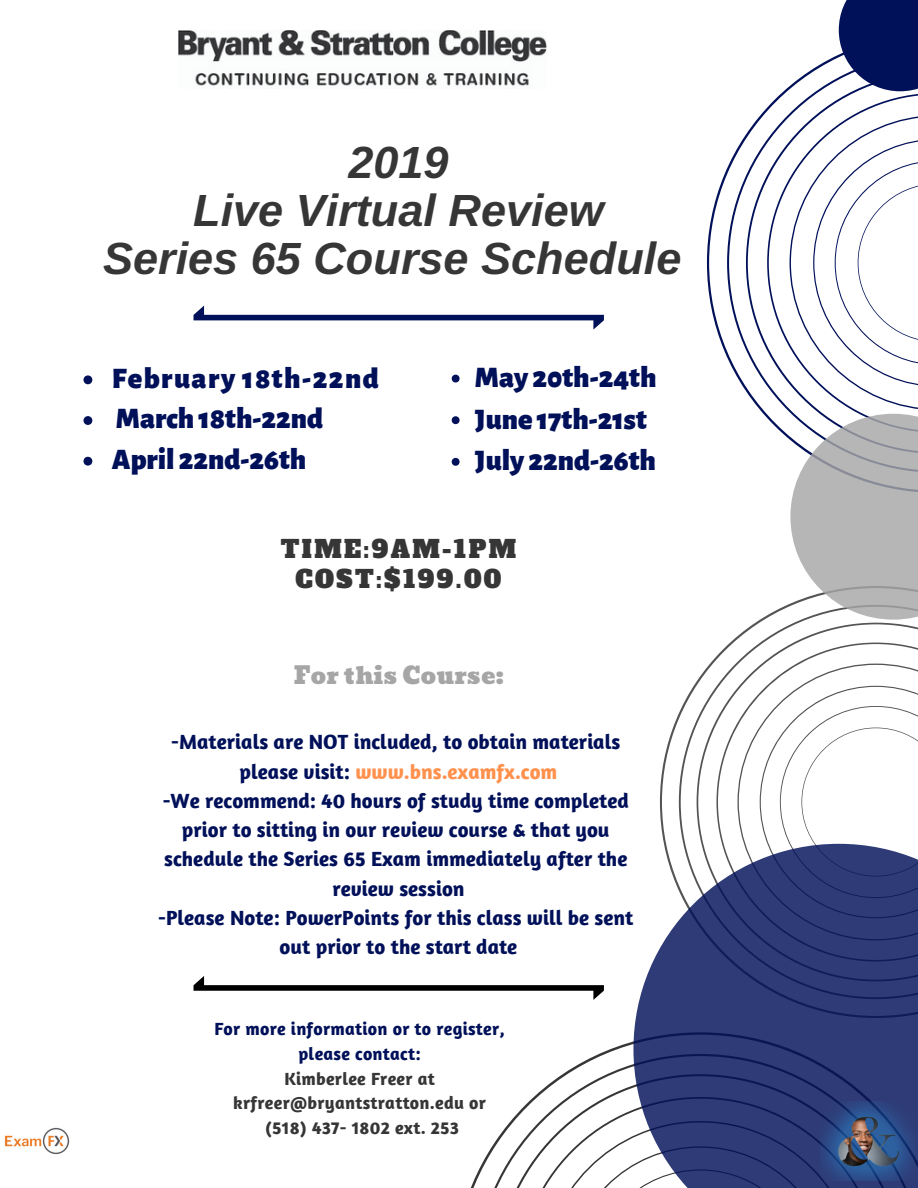
<style>
.page{position:relative;width:918px;height:1188px;background:#fff}
.page>*{position:absolute;margin:0;border:0;box-sizing:border-box;transform-origin:0 0}
.t1{font:italic 700 45px/48.2px "Arimo";color:#363636;text-align:center}
.t2{font:900 30px/40.7px "Alegreya Sans";color:#001059}
.t3{font:24px/30px "Alfa Slab One";letter-spacing:.1em;color:#363636;text-align:center}
.t4{font:24px "Bevan";color:#a6a6a6}
.t5{font:700 21px/29.2px "Amaranth";color:#001059;text-align:center}
.t6{font:700 18px/24.8px "Amaranth";letter-spacing:.015em;color:#363636;text-align:center}
.t7{font:700 18px/24.8px "Amaranth";letter-spacing:.015em;color:#001059;text-align:center}
.s1{color:#ff914d}
</style>
<div class="page">
<svg style="left:679px;top:605px;width:239px;height:239px"></svg>
<svg style="left:84px;top:375px;width:8px;height:9px"></svg>
<svg style="left:84px;top:416px;width:8px;height:9px"></svg>
<svg style="left:84px;top:457px;width:8px;height:9px"></svg>
<svg style="left:707px;top:33px;width:132px;height:324px"></svg>
<svg style="left:727px;top:53px;width:191px;height:387px"></svg>
<svg style="left:475px;top:1054px;width:158px;height:134px"></svg>
<svg style="left:633px;top:844px;width:285px;height:344px;background:#465184"></svg>
<svg style="left:790px;top:115px;width:128px;height:505px"></svg>
<svg style="left:839px;top:0;width:79px;height:91px;background:#1b296b"></svg>
<img style="left:820px;top:1101px;width:98px;height:79px">
<svg style="left:194px;top:976px;width:410px;height:24px"></svg>
<img style="left:178px;top:30px;width:368px;height:59px">
<svg style="left:194px;top:306px;width:410px;height:24px"></svg>
<svg style="left:452px;top:375px;width:8px;height:8px"></svg>
<svg style="left:452px;top:416px;width:8px;height:8px"></svg>
<svg style="left:452px;top:458px;width:8px;height:8px"></svg>
<img style="left:4px;top:1127px;width:66px;height:28px">
<h1 class="t1" style="left:103px;top:138px;width:580px">2019<br>Live Virtual Review<br>Series 65 Course Schedule</h1>
<h2 class="t2" style="left:112px;top:358px;width:269px">February 18th-22nd<br>March18th-22nd<br>April 22nd-26th</h2>
<h2 class="t2" style="left:475px;top:357px;width:183px;line-height:41.7px">May 20th-24th<br>June 17th-21st<br>July 22nd-26th</h2>
<p class="t3" style="left:281px;top:534px;width:237px">TIME:9AM-1PM<br>COST:$199.00</p>
<p class="t4" style="left:294px;top:656px;width:211px">For this Course:</p>
<p class="t5" style="left:158px;top:727px;width:477px">-Materials are NOT included, to obtain materials please visit: <span class="s1">www.bns.examfx.com<br></span>-We recommend: 40 hours of study time completed prior to sitting in our review course &amp; that you schedule the Series 65 Exam immediately after the review session<br>-Please Note: PowerPoints for this class will be sent out prior to the start date</p>
<p class="t7" style="left:214px;top:1016px;width:292px">For more information or to register, please contact:</p>
<p class="t6" style="left:233px;top:1066px;width:254px">Kimberlee Freer at krfreer@bryantstratton.edu or (518) 437- 1802 ext. 253</p>
</div>
